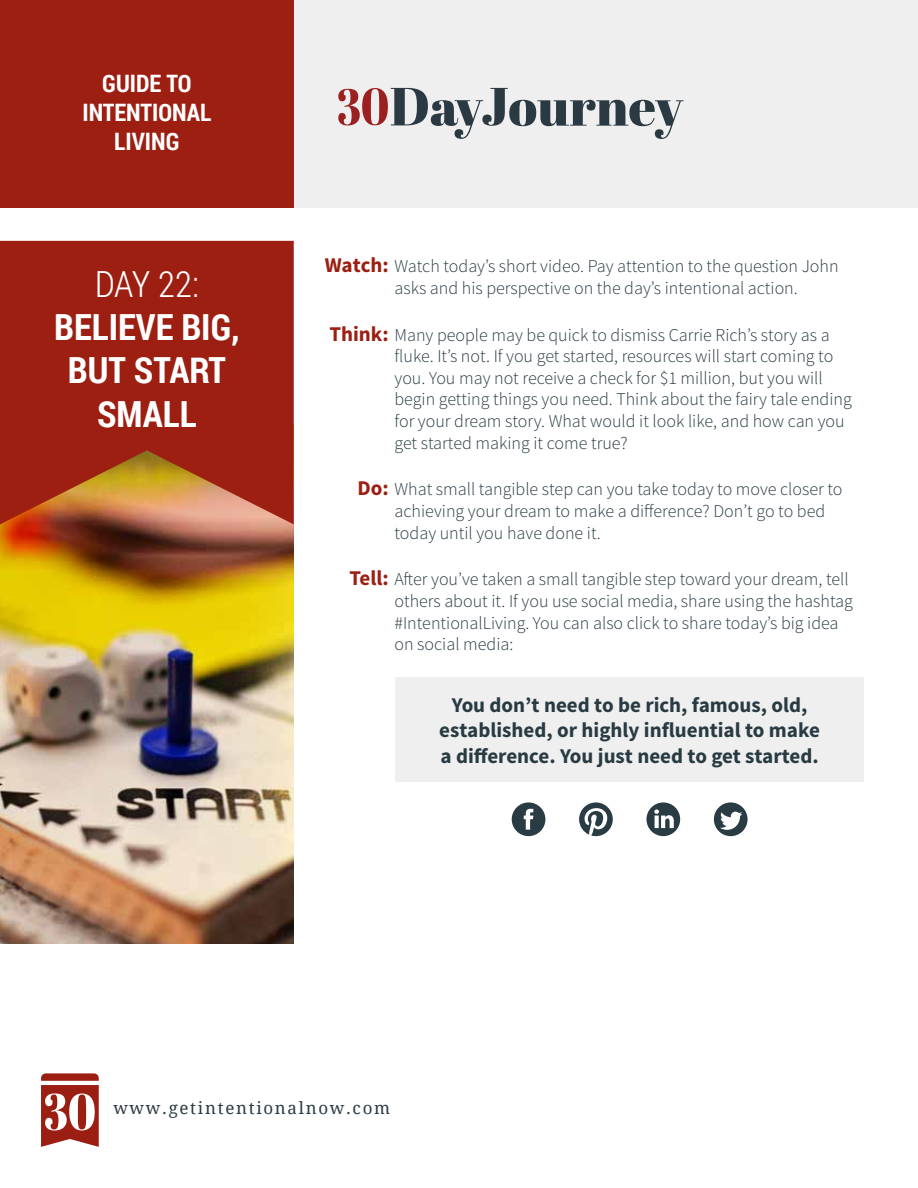
<style>
.page{position:relative;width:918px;height:1188px;background:#fff}
.page>*{position:absolute;margin:0;border:0;box-sizing:border-box;transform-origin:0 0}
.t1{font:700 36px/43.2px "Roboto Condensed";color:#fff;text-align:center}
.t2{font:300 36px "Roboto Condensed";color:#fff}
.t3{font:700 24px/28.8px "Roboto Condensed";color:#fff;text-align:center}
.t4{font:700 21px/25.2px "Source Sans Pro";color:#293b42;text-align:center}
.t5{font:300 18px/21.6px "Source Sans Pro";color:#293b42}
.t6{font:16.95px "Droid Serif";letter-spacing:.1em;color:#2a3a42}
.s1{font-weight:700;font-size:21px;color:#9c1f12}
</style>
<div class="page">
<img style="left:0;top:524px;width:294px;height:420px">
<svg style="left:0;top:241px;width:294px;height:283px;fill:#9c1f12"></svg>
<div style="left:0;top:0;width:918px;height:208px;background:#efefef"></div>
<div style="left:0;top:0;width:294px;height:208px;background:#9c1f12"></div>
<div style="left:395px;top:677px;width:469px;height:105px;background:#efefef"></div>
<svg style="left:41px;top:1073px;width:58px;height:74px"></svg>
<svg style="left:338px;top:88px;width:345px;height:51px"></svg>
<svg style="left:512px;top:802px;width:33px;height:34px"></svg>
<svg style="left:579px;top:802px;width:34px;height:34px"></svg>
<svg style="left:646px;top:802px;width:34px;height:34px"></svg>
<div style="left:714px;top:802px;width:34px;height:34px;background:#293b43;border-radius:50%"></div>
<svg style="left:720px;top:812px;width:22px;height:18px"></svg>
<h2 class="t3" style="left:82px;top:69px;width:130px">GUIDE TO<br>INTENTIONAL<br>LIVING</h2>
<h1 class="t2" style="left:95px;top:259px;width:106px">DAY 22:</h1>
<h1 class="t1" style="left:54px;top:305px;width:187px">BELIEVE BIG,<br>BUT START<br>SMALL</h1>
<p class="t5" style="left:394px;top:256px;width:446px;text-indent:-70px"><span class="s1">Watch:</span> Watch today’s short video. Pay attention to the question John asks and his perspective on the day’s intentional action.</p>
<p class="t5" style="left:394px;top:324px;width:459px;text-indent:-65px"><span class="s1">Think:</span> Many people may be quick to dismiss Carrie Rich’s story as a fluke. It’s not. If you get started, resources will start coming to you. You may not receive a check for $1 million, but you will begin getting things you need. Think about the fairy tale ending for your dream story. What would it look like, and how can you get started making it come true?</p>
<p class="t5" style="left:394px;top:479px;width:450px;text-indent:-37px"><span class="s1">Do:</span> What small tangible step can you take today to move closer to achieving your dream to make a difference? Don’t go to bed today until you have done it.</p>
<p class="t5" style="left:394px;top:569px;width:460px;text-indent:-45px"><span class="s1">Tell:</span> After you’ve taken a small tangible step toward your dream, tell others about it. If you use social media, share using the hashtag #IntentionalLiving. You can also click to share today’s big idea on social media:</p>
<p class="t4" style="left:439px;top:693px;width:382px">You don’t need to be rich, famous, old, established, or highly influential to make a difference. You just need to get started.</p>
<p class="t6" style="left:113px;top:1096px;width:278px">www.getintentionalnow.com</p>
</div>
